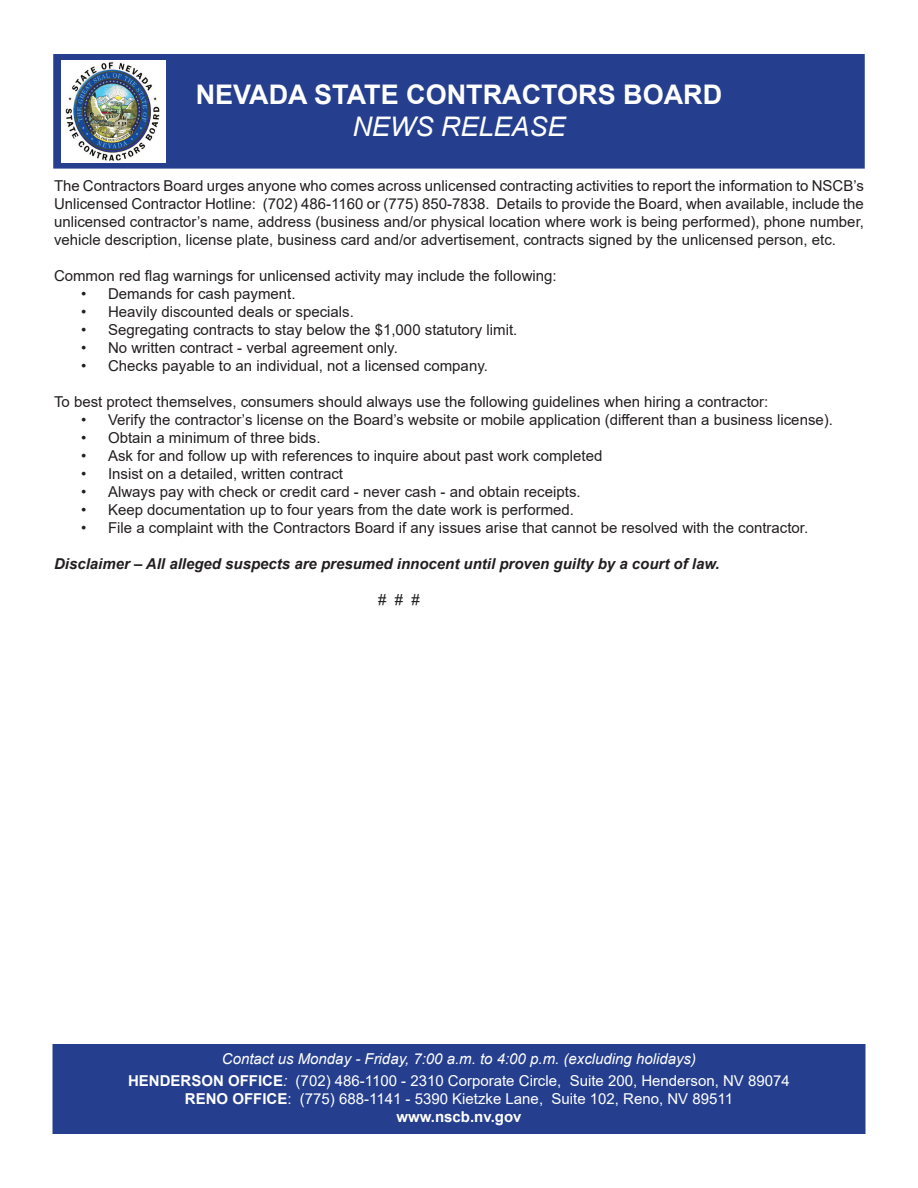
<style>
.page{position:relative;width:918px;height:1188px;background:#fff}
.page>*{position:absolute;margin:0;border:0;box-sizing:border-box;transform-origin:0 0}
.t1{font:700 27px "Arial";color:#fff}
.t2{font:italic 27px "Arial";color:#fff}
.t3{font:15px/18px "Arial";color:#231f20;text-align:justify}
.t4{font:15px "Arial";color:#fff}
.t5{font:italic 700 15px "Arial";color:#231f20}
.t6{font:italic 15px "Arial";color:#fff}
.t7{font:700 15px "Arial";color:#fff}
.s1{font-weight:700}
.s2{font-style:italic}
</style>
<div class="page">
<div style="left:55px;top:1046px;width:808px;height:86px;background:#253f8e"></div>
<div style="left:52px;top:1044px;width:814px;height:90px;border:4px solid #253f8e"></div>
<div style="left:56px;top:56px;width:806px;height:110px;background:#253f8e"></div>
<div style="left:53px;top:54px;width:812px;height:115px;border:4px solid #253f8e"></div>
<img style="left:62px;top:61px;width:104px;height:101px">
<p class="t1" style="left:196px;top:75px;width:528px">NEVADA STATE CONTRACTORS BOARD</p>
<p class="t2" style="left:352px;top:109px;width:215px">NEWS RELEASE</p>
<p class="t3" style="left:54px;top:177px;width:812px">The Contractors Board urges anyone who comes across unlicensed contracting activities to report the information to NSCB’s Unlicensed Contractor Hotline: (702) 486-1160 or (775) 850-7838. Details to provide the Board, when available, include the unlicensed contractor’s name, address (business and/or physical location where work is being performed), phone number, vehicle description, license plate, business card and/or advertisement, contracts signed by the unlicensed person, etc.</p>
<p class="t3" style="left:54px;top:267px;width:504px">Common red flag warnings for unlicensed activity may include the following:</p>
<p class="t3" style="left:81px;top:285px;width:216px">• Demands for cash payment.</p>
<p class="t3" style="left:81px;top:303px;width:274px">• Heavily discounted deals or specials.</p>
<p class="t3" style="left:81px;top:321px;width:438px">• Segregating contracts to stay below the $1,000 statutory limit.</p>
<p class="t3" style="left:81px;top:339px;width:318px">• No written contract - verbal agreement only.</p>
<p class="t3" style="left:81px;top:357px;width:408px">• Checks payable to an individual, not a licensed company.</p>
<p class="t3" style="left:54px;top:393px;width:716px">To best protect themselves, consumers should always use the following guidelines when hiring a contractor:</p>
<p class="t3" style="left:81px;top:411px;width:754px">• Verify the contractor’s license on the Board’s website or mobile application (different than a business license).</p>
<p class="t3" style="left:81px;top:429px;width:241px">• Obtain a minimum of three bids.</p>
<p class="t3" style="left:81px;top:447px;width:523px">• Ask for and follow up with references to inquire about past work completed</p>
<p class="t3" style="left:81px;top:465px;width:264px">• Insist on a detailed, written contract</p>
<p class="t3" style="left:81px;top:483px;width:501px">• Always pay with check or credit card - never cash - and obtain receipts.</p>
<p class="t3" style="left:81px;top:501px;width:495px">• Keep documentation up to four years from the date work is performed.</p>
<p class="t3" style="left:81px;top:519px;width:729px">• File a complaint with the Contractors Board if any issues arise that cannot be resolved with the contractor.</p>
<p class="t5" style="left:54px;top:554px;width:667px">Disclaimer – All alleged suspects are presumed innocent until proven guilty by a court of law.</p>
<p class="t3" style="left:378px;top:591px;width:43px"># # #</p>
<p class="t6" style="left:222px;top:1049px;width:476px">Contact us Monday - Friday, 7:00 a.m. to 4:00 p.m. (excluding holidays)</p>
<p class="t4" style="left:128px;top:1071px;width:663px"><span class="s1">HENDERSON OFFICE</span><span class="s2">:</span> (702) 486-1100 - 2310 Corporate Circle, Suite 200, Henderson, NV 89074</p>
<p class="t4" style="left:185px;top:1089px;width:550px"><span class="s1">RENO OFFICE</span>: (775) 688-1141 - 5390 Kietzke Lane, Suite 102, Reno, NV 89511</p>
<p class="t7" style="left:396px;top:1107px;width:127px">www.nscb.nv.gov</p>
</div>
